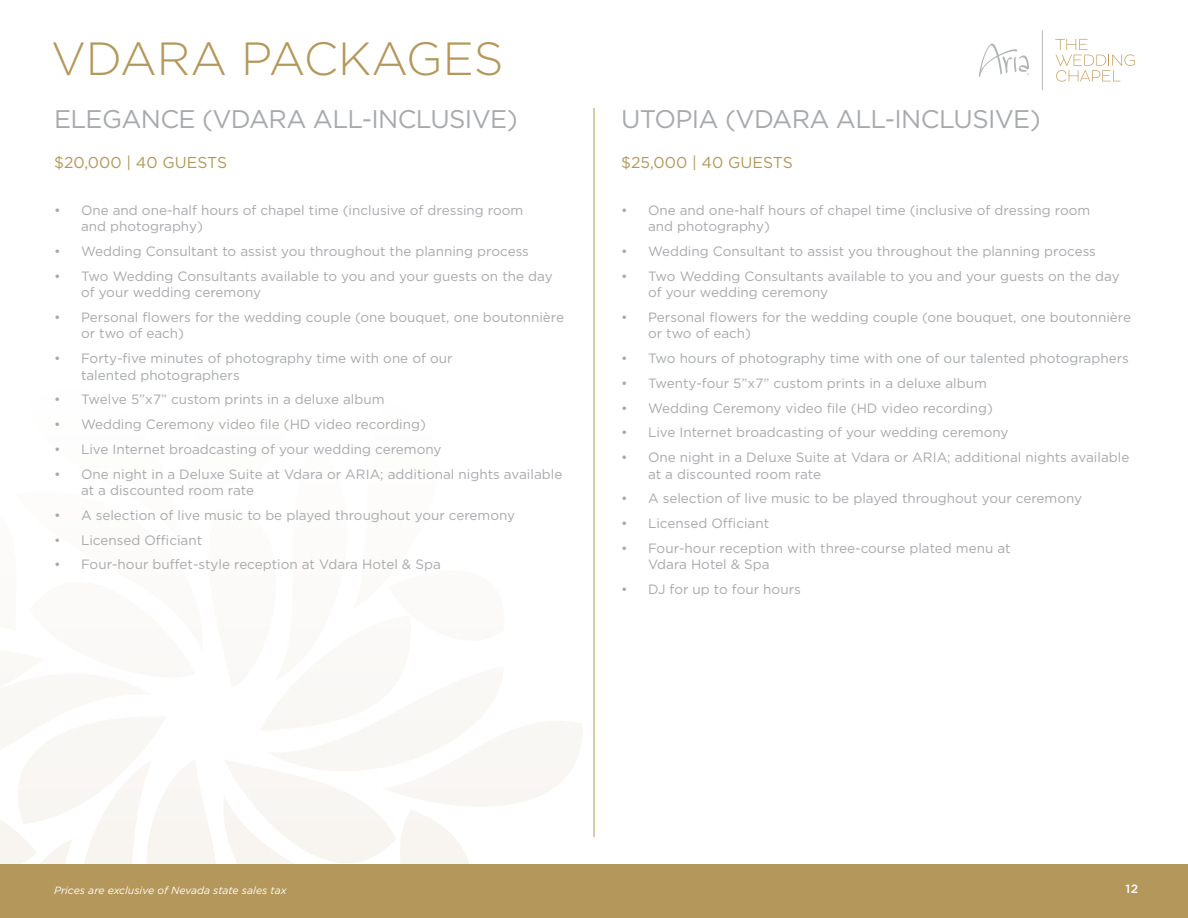
<style>
.page{position:relative;width:1188px;height:918px;background:#fff}
.page>*{position:absolute;margin:0;border:0;box-sizing:border-box;transform-origin:0 0}
.t1{font:300 46.5px "Gotham";color:#b4975a}
.t2{font:25.5px "Gotham";letter-spacing:-.025em;color:#a7a9ac}
.t3{font:15.75px "Gotham";color:#b4975a}
.t4{font:13.5px/16.5px "Gotham";color:#a7a9ac}
.t5{font:500 12px "Gotham";color:#fff}
.t6{font:italic 10.5px "Gotham";color:#fff}
</style>
<div class="page">
<svg style="left:0;top:719px;width:582px;height:145px"></svg>
<div style="left:0;top:864px;width:1188px;height:54px;background:#b4975a"></div>
<hr style="left:1042px;top:30px;width:1px;height:60px;background:#b2b5b6">
<svg style="left:1055px;top:39px;width:80px;height:43px"></svg>
<svg style="left:979px;top:43px;width:50px;height:34px"></svg>
<hr style="left:594px;top:108px;width:1px;height:729px;background:#b4975a">
<h1 class="t1" style="left:51px;top:29px;width:454px">VDARA PACKAGES</h1>
<h2 class="t2" style="left:54px;top:103px;width:465px">ELEGANCE (VDARA ALL-INCLUSIVE)</h2>
<p class="t3" style="left:54px;top:152px;width:175px">$20,000 | 40 GUESTS</p>
<p class="t4" style="left:81px;top:201px;width:444px;text-indent:-27px">• One and one-half hours of chapel time (inclusive of dressing room and photography)</p>
<p class="t4" style="left:54px;top:243px;width:476px">• Wedding Consultant to assist you throughout the planning process</p>
<p class="t4" style="left:81px;top:267px;width:473px;text-indent:-27px">• Two Wedding Consultants available to you and your guests on the day of your wedding ceremony</p>
<p class="t4" style="left:81px;top:309px;width:485px;text-indent:-27px">• Personal flowers for the wedding couple (one bouquet, one boutonnière or two of each)</p>
<p class="t4" style="left:81px;top:350px;width:373px;text-indent:-27px">• Forty-five minutes of photography time with one of our talented photographers</p>
<p class="t4" style="left:54px;top:391px;width:332px">• Twelve 5”x7” custom prints in a deluxe album</p>
<p class="t4" style="left:54px;top:416px;width:374px">• Wedding Ceremony video file (HD video recording)</p>
<p class="t4" style="left:54px;top:441px;width:389px">• Live Internet broadcasting of your wedding ceremony</p>
<p class="t4" style="left:81px;top:465px;width:483px;text-indent:-27px">• One night in a Deluxe Suite at Vdara or ARIA; additional nights available at a discounted room rate</p>
<p class="t4" style="left:54px;top:507px;width:463px">• A selection of live music to be played throughout your ceremony</p>
<p class="t4" style="left:54px;top:531px;width:150px">• Licensed Officiant</p>
<p class="t4" style="left:54px;top:556px;width:388px">• Four-hour buffet-style reception at Vdara Hotel &amp; Spa</p>
<h2 class="t2" style="left:621px;top:103px;width:421px">UTOPIA (VDARA ALL-INCLUSIVE)</h2>
<p class="t3" style="left:621px;top:152px;width:173px">$25,000 | 40 GUESTS</p>
<p class="t4" style="left:648px;top:201px;width:444px;text-indent:-27px">• One and one-half hours of chapel time (inclusive of dressing room and photography)</p>
<p class="t4" style="left:621px;top:243px;width:476px">• Wedding Consultant to assist you throughout the planning process</p>
<p class="t4" style="left:648px;top:267px;width:473px;text-indent:-27px">• Two Wedding Consultants available to you and your guests on the day of your wedding ceremony</p>
<p class="t4" style="left:648px;top:309px;width:485px;text-indent:-27px">• Personal flowers for the wedding couple (one bouquet, one boutonnière or two of each)</p>
<p class="t4" style="left:621px;top:350px;width:509px">• Two hours of photography time with one of our talented photographers</p>
<p class="t4" style="left:621px;top:375px;width:367px">• Twenty-four 5”x7” custom prints in a deluxe album</p>
<p class="t4" style="left:621px;top:399px;width:374px">• Wedding Ceremony video file (HD video recording)</p>
<p class="t4" style="left:621px;top:424px;width:389px">• Live Internet broadcasting of your wedding ceremony</p>
<p class="t4" style="left:648px;top:449px;width:483px;text-indent:-27px">• One night in a Deluxe Suite at Vdara or ARIA; additional nights available at a discounted room rate</p>
<p class="t4" style="left:621px;top:490px;width:463px">• A selection of live music to be played throughout your ceremony</p>
<p class="t4" style="left:621px;top:515px;width:150px">• Licensed Officiant</p>
<p class="t4" style="left:648px;top:540px;width:364px;text-indent:-27px">• Four-hour reception with three-course plated menu at<br>Vdara Hotel &amp; Spa</p>
<p class="t4" style="left:621px;top:581px;width:181px">• DJ for up to four hours</p>
<p class="t6" style="left:54px;top:884px;width:234px">Prices are exclusive of Nevada state sales tax</p>
<p class="t5" style="left:1125px;top:881px;width:14px">12</p>
</div>
